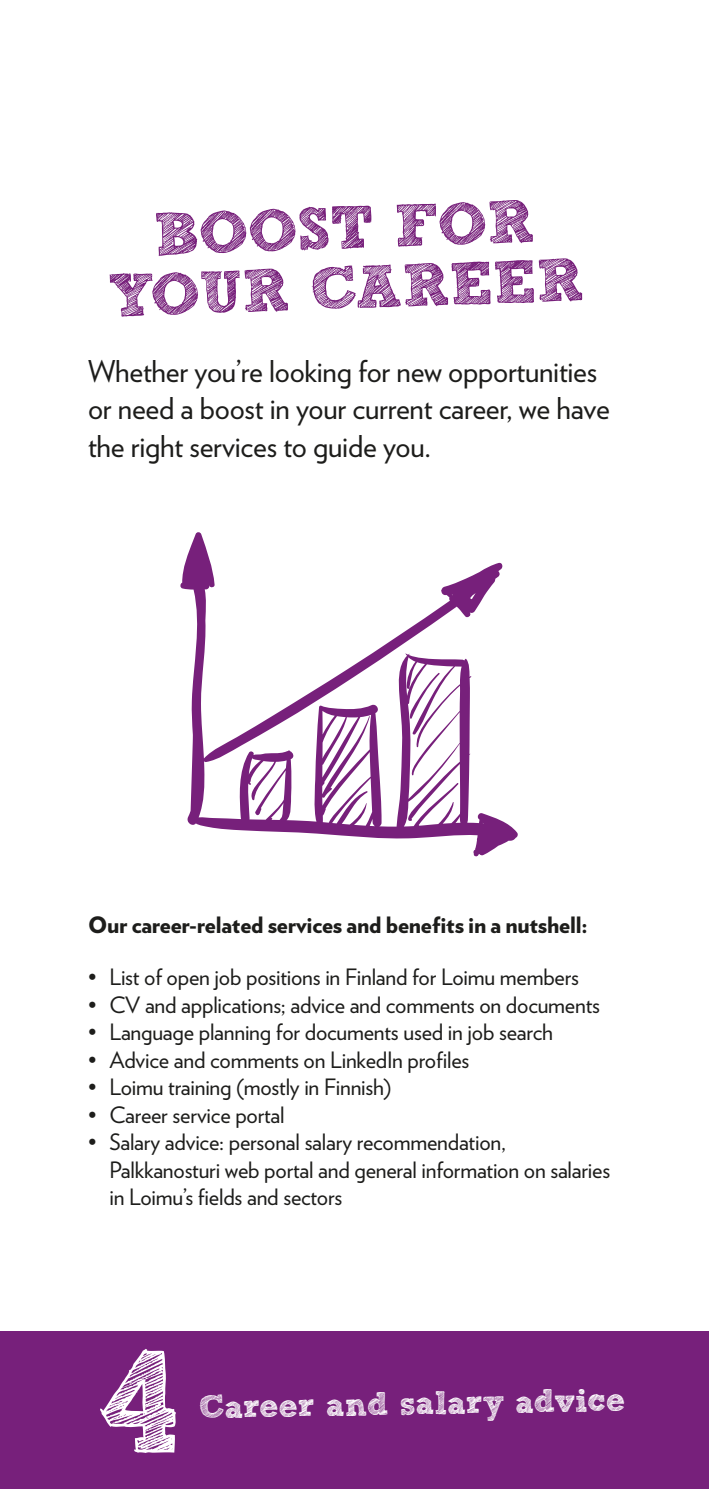
<style>
.page{position:relative;width:709px;height:1489px;background:#fff}
.page>*{position:absolute;margin:0;border:0;box-sizing:border-box;transform-origin:0 0}
.t1{font:700 60px/60px "Sketch Block";color:#77207b;text-align:center}
.t2{font:700 32.5px "Sketch Block";color:#fff}
.t3{font:30px/37.5px "Verlag";letter-spacing:-.01em;color:#1d1d1b}
.t4{font:22.5px/27.5px "Verlag";letter-spacing:-.01em;color:#1d1d1b}
.t5{font:900 22.5px "Verlag";letter-spacing:-.01em;color:#1d1d1b}
</style>
<div class="page">
<div style="left:0;top:1331px;width:709px;height:157px;background:#77207b"></div>
<svg style="left:180px;top:532px;width:338px;height:325px"></svg>
<svg style="left:409px;top:672px;width:31px;height:47px"></svg>
<h1 class="t1" style="left:105px;top:206px;width:477px;rotate:-2deg">BOOST FOR<br>YOUR CAREER</h1>
<h3 class="t3" style="left:88px;top:351px;width:523px">Whether you’re looking for new opportunities or need a boost in your current career, we have the right services to guide you.</h3>
<p class="t5" style="left:88px;top:906px;width:501px">Our career-related services and benefits in a nutshell:</p>
<p class="t4" style="left:88px;top:962px;width:492px">• List of open job positions in Finland for Loimu members</p>
<p class="t4" style="left:88px;top:989px;width:513px">• CV and applications; advice and comments on documents</p>
<p class="t4" style="left:88px;top:1017px;width:466px">• Language planning for documents used in job search</p>
<p class="t4" style="left:88px;top:1044px;width:383px">• Advice and comments on LinkedIn profiles</p>
<p class="t4" style="left:88px;top:1072px;width:305px">• Loimu training (mostly in Finnish)</p>
<p class="t4" style="left:88px;top:1099px;width:198px">• Career service portal</p>
<p class="t4" style="left:109px;top:1127px;width:502px;text-indent:-21px">• Salary advice: personal salary recommendation,<br>Palkkanosturi web portal and general information on salaries in Loimu’s fields and sectors</p>
<h2 class="t2" style="left:199px;top:1386px;width:427px;rotate:-1deg">Career and salary advice</h2>
</div>
